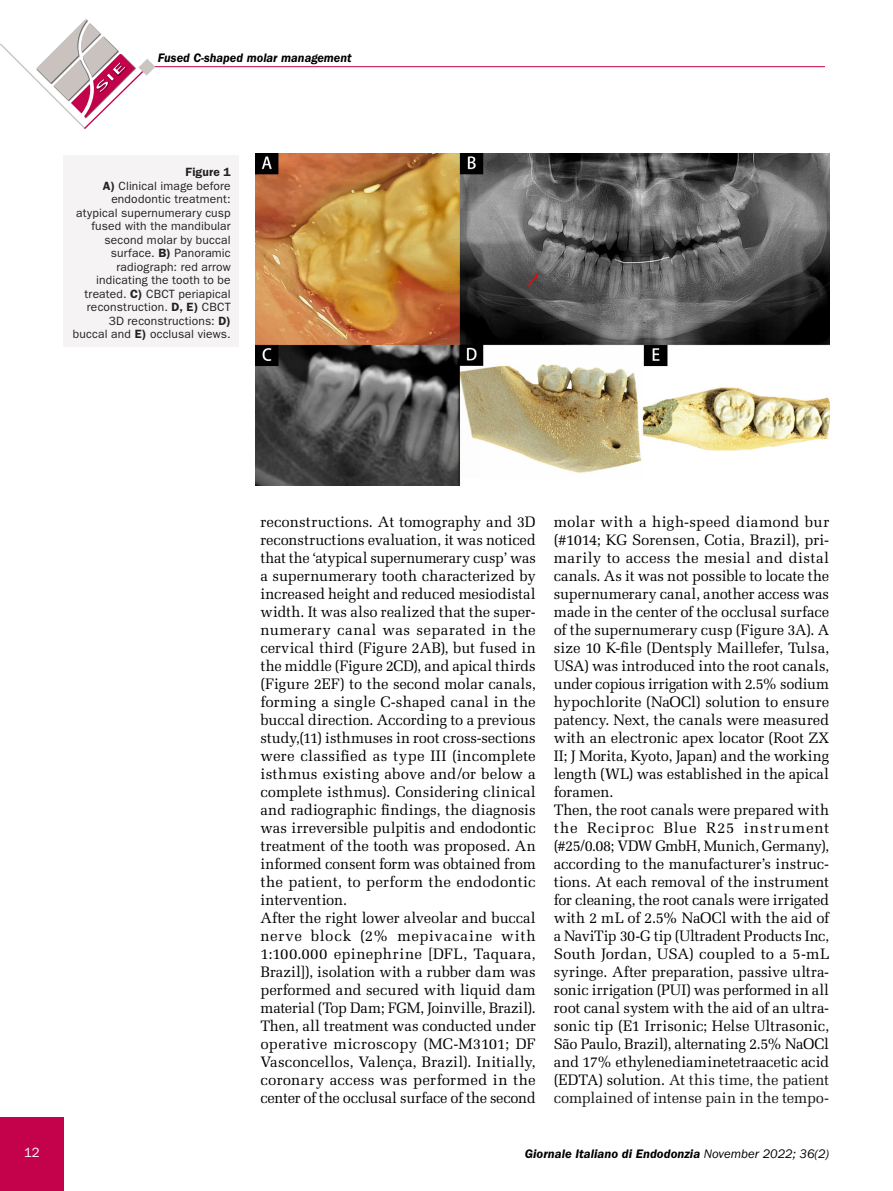
<style>
.page{position:relative;width:893px;height:1191px;background:#fff}
.page>*{position:absolute;margin:0;border:0;box-sizing:border-box;transform-origin:0 0}
.t1{font:15.15px/18px "Melior LT Std";color:#000}
.t2{font:13.5px "ITC Franklin Gothic Std";color:#fff}
.t3{font:italic 600 12.75px "ITC Franklin Gothic Std";color:#000}
.t4{font:12px/13.5px "ITC Franklin Gothic Std";letter-spacing:.015em;color:#212121;text-align:right}
.s1{font-weight:600}
.s2{color:#131413}
.s3{font-weight:400}
</style>
<div class="page">
<div style="left:0;top:1118px;width:64px;height:73px;background:#c4014b"></div>
<hr style="left:147px;top:66px;width:678px;height:1px;background:#c4014b">
<svg style="left:0;top:19px;width:155px;height:110px"></svg>
<div style="left:64px;top:155px;width:175px;height:192px;background:#f5f3f3"></div>
<img style="left:256px;top:153px;width:573px;height:333px">
<p class="t3" style="left:158px;top:51px;width:195px">Fused C-shaped molar management</p>
<p class="t4" style="left:73px;top:166px;width:159px"><span class="s1">Figure 1<br>A)</span> Clinical image before endodontic treatment: atypical supernumerary cusp fused with the mandibular second molar by buccal surface. <span class="s1">B)</span> Panoramic radiograph: red arrow indicating the tooth to be treated. <span class="s1">C)</span> CBCT periapical reconstruction. <span class="s1">D, E)</span> CBCT<br>3D reconstructions: <span class="s1">D) </span>buccal and <span class="s1">E)</span> occlusal views.</p>
<p class="t2" style="left:24px;top:1144px;width:17px">12</p>
<p class="t1" style="left:260px;top:513px;width:277px">reconstructions. At tomography and 3D reconstructions evaluation, it was noticed that the ‘atypical supernumerary cusp’ was a supernumerary tooth characterized by increased height and reduced mesiodistal width. It was also realized that the super&shy;numerary canal was separated in the cervical third (Figure 2AB), but fused in the middle (Figure 2CD), and apical thirds (Figure 2EF) to the second molar canals, forming a single C-shaped canal in the buccal direction. According to a previous study,(11) isthmuses in root cross-sections were classified as type III (incomplete isthmus existing above and/or below a complete isthmus). Considering clinical and radiographic findings, the diagnosis was irreversible pulpitis and endodontic treatment of the tooth was proposed. An informed consent form was obtained from the patient, to perform the endodontic intervention.<br>After the right lower alveolar and buccal nerve block (2% mepivacaine with 1:100.000 epinephrine [DFL, Taquara, Brazil]), isolation with a rubber dam was performed and secured with liquid dam material (Top Dam; FGM, Joinville, Brazil).<br>Then, all treatment was conducted under operative microscopy (MC-M3101; DF Vasconcellos, Valença, Brazil). Initially, coronary access was performed in the center of the occlusal surface of the second</p>
<p class="t1" style="left:554px;top:513px;width:277px">molar with a high-speed diamond bur (#1014; KG Sorensen, Cotia, Brazil), pri&shy;marily to access the mesial and distal canals. As it was not possible to locate the supernumerary canal, another access was made in the center of the occlusal surface of the supernumerary cusp (Figure 3A). A size 10 K-file (Dentsply Maillefer, Tulsa, USA) was introduced into the root canals, under copious irrigation with 2.5% sodium hypochlorite (NaOCl) solution to ensure patency. Next, the canals were measured with an electronic apex locator (Root ZX II; J Morita, Kyoto, Japan) and the working length (WL) was established in the apical foramen.<br>Then, the root canals were prepared with the Reciproc Blue R25 instrument (#25/0.08; VDW GmbH, Munich, Germany), according to the manufacturer’s instruc&shy;tions. At each removal of the instrument for cleaning, the root canals were irrigated with 2 mL of 2.5% NaOCl with the aid of a NaviTip 30-G tip (Ultradent Products Inc, South Jordan, USA) coupled to a 5-mL syringe. After preparation, passive ultra&shy;sonic irrigation (PUI) was performed in all root canal system with the aid of an ultra&shy;sonic tip (E1 Irrisonic; Helse Ultrasonic, São Paulo, Brazil), alternating 2.5% NaOCl and 17% ethylenediaminetetraacetic acid (EDTA) solution. <span class="s2">At this time, the patient complained of intense pain in the tempo-</span></p>
<p class="t3" style="left:525px;top:1146px;width:306px">Giornale Italiano di Endodonzia <span class="s3">November 2022; 36(2)</span></p>
</div>
